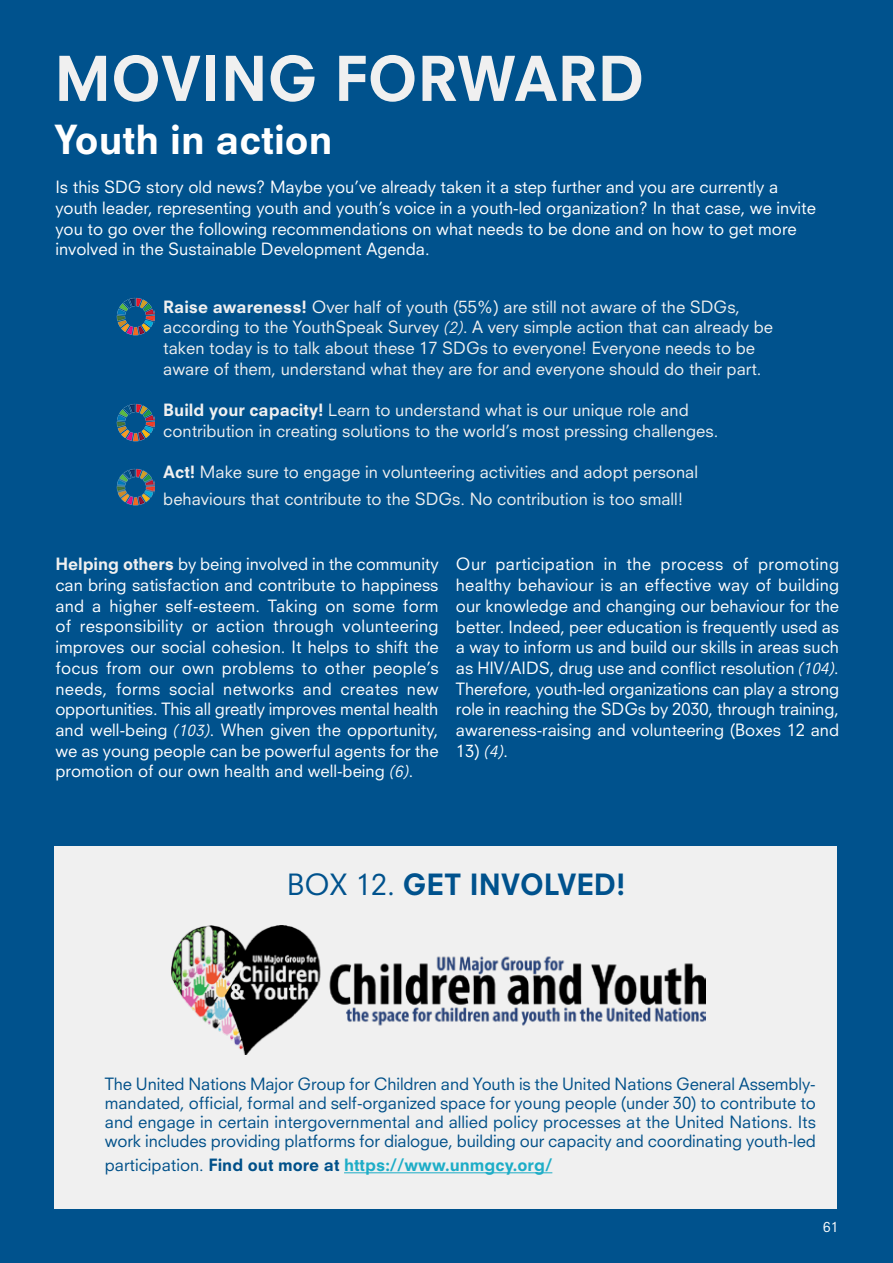
<style>
.page{position:relative;width:893px;height:1263px;background:#00528d}
.page>*{position:absolute;margin:0;border:0;box-sizing:border-box;transform-origin:0 0}
.t1{font:800 60px "Neuzeit SLT Std";color:#f0f0f0}
.t2{font:800 39px "Neuzeit SLT Std";color:#fff}
.t3{font:800 28.5px "Neuzeit SLT Std";color:#00528d}
.t4{font:16.5px/20.7px "Neuzeit SLT Std";color:#fff;text-align:justify}
.t5{font:16.5px/20.7px "Neuzeit SLT Std";color:#f0f0f0}
.t6{font:16.5px/19.2px "Neuzeit SLT Std";letter-spacing:-.005em;color:#005089;text-align:justify}
.t7{font:800 16.5px "Neuzeit SLT Std";color:#1eadc7}
.t8{font:italic 16.5px "Neuzeit Office W04";color:#fff}
.t9{font:13.5px "Neuzeit SLT Std";color:#fff}
.s1{font-weight:800}
.s2{font-family:"Neuzeit Office W04";font-style:italic}
.s3{font-weight:800;color:#f0f0f0}
.s4{font-family:"Neuzeit SLT Std";font-style:normal}
.s5{font-weight:400}
.s6{font-weight:400;color:#005089}
.s7{color:#005089}
</style>
<div class="page">
<div style="left:54px;top:846px;width:783px;height:363px;background:#f0f0f0"></div>
<img style="left:171px;top:926px;width:534px;height:128px">
<hr style="left:344px;top:1172px;width:208px;height:1px;background:#1eadc7">
<img style="left:117px;top:298px;width:37px;height:37px">
<img style="left:117px;top:404px;width:37px;height:38px">
<img style="left:117px;top:468px;width:37px;height:38px">
<p class="t1" style="left:54px;top:42px;width:591px">MOVING FORWARD</p>
<p class="t2" style="left:54px;top:116px;width:280px">Youth in action</p>
<p class="t4" style="left:55px;top:177px;width:762px;text-align:left">Is this SDG story old news? Maybe you’ve already taken it a step further and you are currently a youth leader, representing youth and youth’s voice in a youth-led organization? In that case, we invite you to go over the following recommendations on what needs to be done and on how to get more involved in the Sustainable Development Agenda.</p>
<p class="t5" style="left:163px;top:296px;width:611px"><span class="s1">Raise awareness!</span> Over half of youth (55%) are still not aware of the SDGs, according to the YouthSpeak Survey <span class="s2">(2).</span> A very simple action that can already be taken today is to talk about these 17 SDGs to everyone! Everyone needs to be aware of them, understand what they are for and everyone should do their part.</p>
<p class="t5" style="left:163px;top:400px;width:556px"><span class="s1">Build your capacity!</span> Learn to understand what is our unique role and contribution in creating solutions to the world’s most pressing challenges.</p>
<p class="t5" style="left:163px;top:459px;width:536px;line-height:26.7px"><span class="s1">Act!</span> Make sure to engage in volunteering activities and adopt personal behaviours that contribute to the SDGs. No contribution is too small!</p>
<p class="t4" style="left:55px;top:554px;width:385px"><span class="s3">Helping others</span> by being involved in the community can bring satisfaction and contribute to happiness and a higher self-esteem. Taking on some form of responsibility or action through volunteering improves our social cohesion. It helps to shift the focus from our own problems to other people’s needs, forms social networks and creates new opportunities. This all greatly improves mental health and well-being <span class="s2">(103).</span> When given the opportunity, we as young people can be powerful agents for the promotion of our own health and well-being <span class="s2">(6).</span></p>
<p class="t4" style="left:456px;top:554px;width:385px">Our participation in the process of promoting healthy behaviour is an effective way of building our knowledge and changing our behaviour for the better. Indeed, peer education is frequently used as a way to inform us and build our skills in areas such as HIV/AIDS, drug use and conflict resolution <span class="s2">(104).<br></span>Therefore, youth-led organizations can play a strong role in reaching the SDGs by 2030, through training, awareness-raising and volunteering (Boxes 12 and</p>
<p class="t8" style="left:456px;top:742px;width:54px"><span class="s4">13)</span> (4).</p>
<p class="t3" style="left:287px;top:867px;width:340px"><span class="s5">BOX 12.</span> GET INVOLVED!</p>
<p class="t6" style="left:105px;top:1074px;width:713px">The United Nations Major Group for Children and Youth is the United Nations General Assembly&shy;mandated, official, formal and self-organized space for young people (under 30) to contribute to and engage in certain intergovernmental and allied policy processes at the United Nations. Its work includes providing platforms for dialogue, building our capacity and coordinating youth-led</p>
<p class="t7" style="left:105px;top:1155px;width:449px"><span class="s6">participation.</span> <span class="s7">Find out more at</span> https://www.unmgcy.org/</p>
<p class="t9" style="left:823px;top:1219px;width:17px">61</p>
</div>
